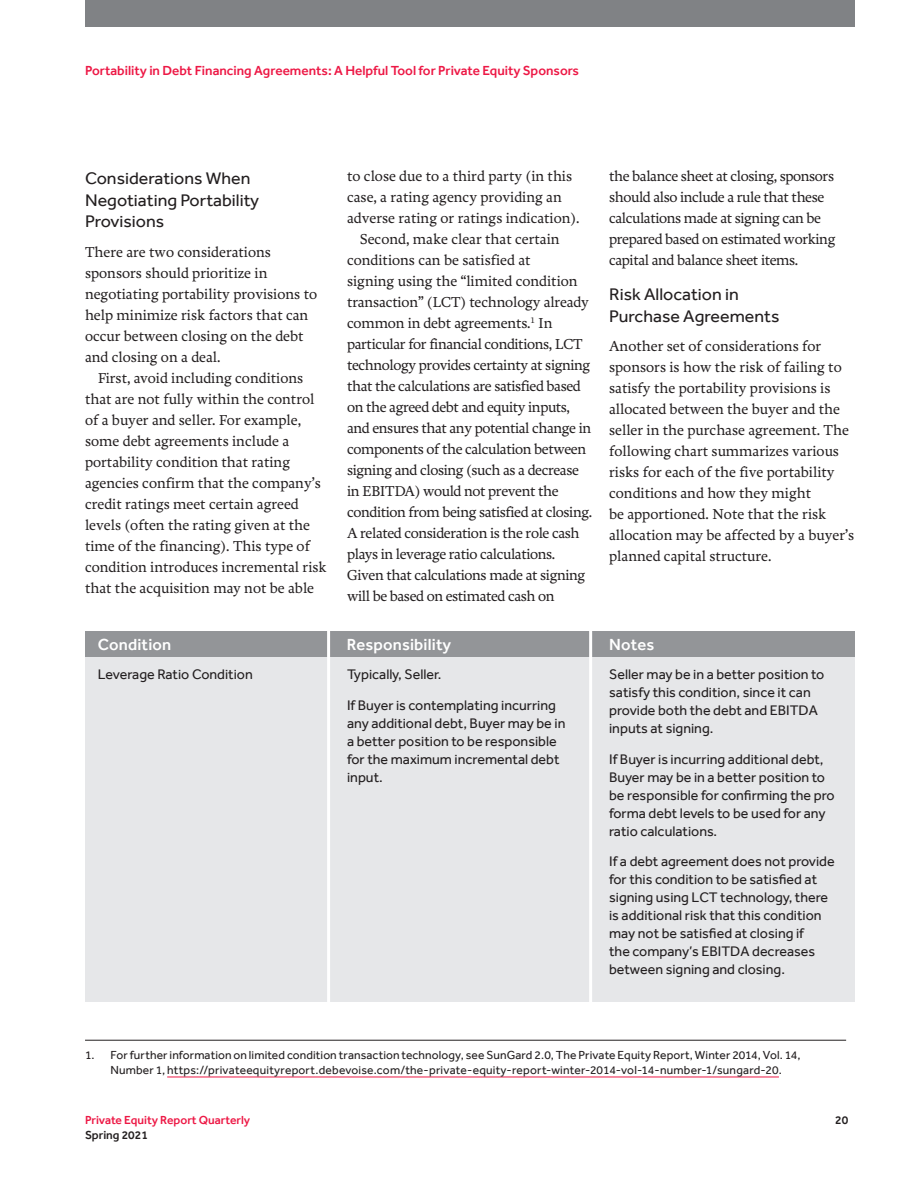
<style>
.page{position:relative;width:918px;height:1188px;background:#fff}
.page>*{position:absolute;margin:0;border:0;box-sizing:border-box;transform-origin:0 0}
._2021_Subheads{font:17.25px/21.8px "Effra";color:#231f20;scale:1.04 1}
._2021_Text_no_indent{font:500 16.5px "Effra";letter-spacing:.01em;color:#fff}
._2021_Text{font:15px/21px "Freya";letter-spacing:-.025em;color:#231f20}
._2021_Text_No_Indent{font:15px/21px "Freya";color:#231f20}
._2021_Text-2{font:15px/21px "Freya";color:#231f20}
.AB_2021_Table_Text{font:14.25px/18px "Effra";color:#231f20}
._2019_Article_Head_c{font:500 13.5px "Effra";color:#ed1845}
.t1{font:12px/15px "Effra";letter-spacing:.01em;color:#231f20;text-align:center}
.t2{font:500 12px "Effra";color:#ed1845}
.t3{font:500 12px "Effra";color:#231f20}
</style>
<div class="page">
<div style="left:85px;top:0;width:769px;height:27px;background:#808285"></div>
<hr style="left:85px;top:1040px;width:761px;height:1px;background:#231f20">
<hr style="left:167px;top:1077px;width:612px;height:1px;background:#ed1845">
<div style="left:85px;top:649px;width:769px;height:353px;background:#e6e7e9"></div>
<div style="left:85px;top:632px;width:769px;height:25px;background:#939598"></div>
<hr style="left:327px;top:625px;width:3px;height:401px;background:#fff">
<hr style="left:589px;top:625px;width:3px;height:401px;background:#fff">
<p class="_2019_Article_Head_c" style="left:85px;top:62px;width:496px">Portability in Debt Financing Agreements: A Helpful Tool for Private Equity Sponsors</p>
<p class="_2021_Subheads" style="left:85px;top:167px;width:169px">Considerations When<br>Negotiating Portability<br>Provisions</p>
<p class="_2021_Text_No_Indent" style="left:85px;top:242px;width:234px">There are two considerations sponsors should prioritize in negotiating portability provisions to help minimize risk factors that can occur between closing on the debt and closing on a deal.</p>
<p class="_2021_Text-2" style="left:85px;top:368px;width:243px;text-indent:13px">First, avoid including conditions that are not fully within the control of a buyer and seller. For example, some debt agreements include a portability condition that rating agencies confirm that the company’s credit ratings meet certain agreed levels (often the rating given at the time of the financing). This type of condition introduces incremental risk that the acquisition may not be able</p>
<p class="_2021_Text-2" style="left:347px;top:166px;width:234px">to close due to a third party (in this case, a rating agency providing an adverse rating or ratings indication).</p>
<p class="_2021_Text" style="left:347px;top:229px;width:247px;text-indent:13px">Second, make clear that certain conditions can be satisfied at<br>signing using the “limited condition transaction” (LCT) technology already common in debt agreements.<sup>1</sup> In particular for financial conditions, LCT technology provides certainty at signing that the calculations are satisfied based on the agreed debt and equity inputs, and ensures that any potential change in components of the calculation between signing and closing (such as a decrease in EBITDA) would not prevent the condition from being satisfied at closing.<br>A related consideration is the role cash plays in leverage ratio calculations.<br>Given that calculations made at signing will be based on estimated cash on</p>
<p class="_2021_Text" style="left:609px;top:166px;width:228px">the balance sheet at closing, sponsors should also include a rule that these calculations made at signing can be prepared based on estimated working capital and balance sheet items.</p>
<p class="_2021_Subheads" style="left:609px;top:283px;width:165px">Risk Allocation in<br>Purchase Agreements</p>
<p class="_2021_Text_No_Indent" style="left:609px;top:336px;width:247px">Another set of considerations for sponsors is how the risk of failing to satisfy the portability provisions is allocated between the buyer and the seller in the purchase agreement. The following chart summarizes various risks for each of the five portability conditions and how they might<br>be apportioned. Note that the risk allocation may be affected by a buyer’s planned capital structure.</p>
<p class="_2021_Text_no_indent" style="left:98px;top:634px;width:75px">Condition</p>
<p class="_2021_Text_no_indent" style="left:347px;top:634px;width:106px">Responsibility</p>
<p class="_2021_Text_no_indent" style="left:609px;top:634px;width:46px">Notes</p>
<p class="AB_2021_Table_Text" style="left:98px;top:665px;width:157px">Leverage Ratio Condition</p>
<p class="AB_2021_Table_Text" style="left:347px;top:665px;width:96px">Typically, Seller.</p>
<p class="AB_2021_Table_Text" style="left:347px;top:696px;width:220px">If Buyer is contemplating incurring any additional debt, Buyer may be in a better position to be responsible for the maximum incremental debt input.</p>
<p class="AB_2021_Table_Text" style="left:609px;top:665px;width:217px">Seller may be in a better position to satisfy this condition, since it can provide both the debt and EBITDA inputs at signing.</p>
<p class="AB_2021_Table_Text" style="left:609px;top:750px;width:227px">If Buyer is incurring additional debt, Buyer may be in a better position to be responsible for confirming the pro forma debt levels to be used for any ratio calculations.</p>
<p class="AB_2021_Table_Text" style="left:609px;top:853px;width:227px">If a debt agreement does not provide for this condition to be satisfied at signing using LCT technology, there is additional risk that this condition may not be satisfied at closing if<br>the company’s EBITDA decreases between signing and closing.</p>
<p class="t1" style="left:85px;top:1047px;width:717px">1. For further information on limited condition transaction technology, see SunGard 2.0, The Private Equity Report, Winter 2014, Vol. 14,<br>Number 1, https://privateequityreport.debevoise.com/the-private-equity-report-winter-2014-vol-14-number-1/sungard-20.</p>
<p class="t2" style="left:85px;top:1112px;width:167px">Private Equity Report Quarterly</p>
<p class="t3" style="left:835px;top:1112px;width:15px">20</p>
<p class="t3" style="left:85px;top:1128px;width:64px">Spring 2021</p>
</div>
